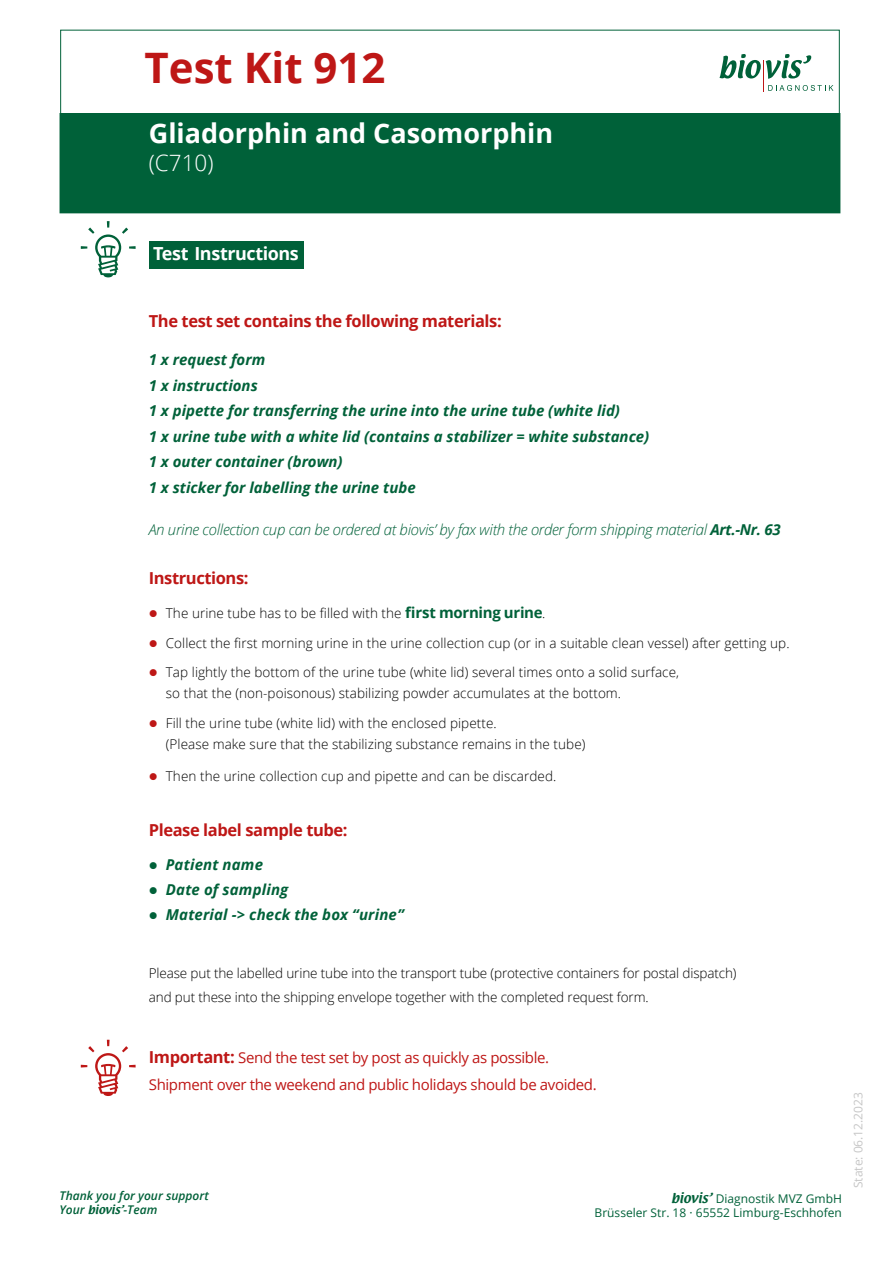
<style>
.page{position:relative;width:893px;height:1263px;background:#fff}
.page>*{position:absolute;margin:0;border:0;box-sizing:border-box;transform-origin:0 0}
.t1{font:700 42px "Open Sans";color:#be1716}
.t2{font:700 27px "Open Sans";color:#fff}
.t3{font:300 22.5px "Open Sans";color:#fff}
.Zielony1{font:700 18px "Open Sans";letter-spacing:-.025em;color:#fff}
.rot{font:700 16.5px "Open Sans";letter-spacing:-.025em;color:#be1716}
.Inhalt_Liste{font:italic 700 15px "Open Sans";color:#006139}
.Rote_punkte{font:15px/27px "Open Sans";letter-spacing:-.025em;color:#be1716}
.Inhalt_Liste-2{font:italic 300 15px "Open Sans";letter-spacing:-.02em;color:#006139}
.Rote_punkte-2{font:300 13.5px/21px "Open Sans";letter-spacing:.005em;color:#000}
.t4{font:12px "Open Sans";color:#006139}
.t5{font:italic 600 12px "Open Sans";color:#006139}
.t6{font:12px "Open Sans";color:#c6c6c6}
.s1{font-weight:700}
.s2{font-weight:700;font-size:15px;color:#006139}
.s3{font-weight:700;font-size:16.5px}
.s4{font-family:"Textile";font-weight:400;font-style:normal;font-size:10.5px}
.s5{font-family:"Textile"}
</style>
<div class="page">
<div style="left:149px;top:242px;width:154px;height:27px;background:#006139"></div>
<svg style="left:81px;top:221px;width:55px;height:56px"></svg>
<div style="left:60px;top:113px;width:780px;height:100px;background:#006139"></div>
<div style="left:60px;top:30px;width:780px;height:85px;border:1px solid #006139"></div>
<hr style="left:763px;top:61px;width:1px;height:31px;background:#be1716">
<svg style="left:719px;top:54px;width:92px;height:25px"></svg>
<svg style="left:768px;top:85px;width:65px;height:6px"></svg>
<svg style="left:81px;top:1040px;width:55px;height:56px"></svg>
<p class="t1" style="left:145px;top:38px;width:242px">Test Kit 912</p>
<p class="t2" style="left:149px;top:114px;width:406px">Gliadorphin and Casomorphin</p>
<p class="t3" style="left:149px;top:148px;width:66px">(C710)</p>
<p class="Zielony1" style="left:153px;top:241px;width:147px">Test Instructions</p>
<p class="rot" style="left:149px;top:309px;width:354px">The test set contains the following materials:</p>
<p class="Inhalt_Liste" style="left:149px;top:349px;width:118px">1 x request form</p>
<p class="Inhalt_Liste" style="left:149px;top:375px;width:110px">1 x instructions</p>
<p class="Inhalt_Liste" style="left:149px;top:400px;width:473px">1 x pipette for transferring the urine into the urine tube (white lid)</p>
<p class="Inhalt_Liste" style="left:149px;top:426px;width:502px">1 x urine tube with a white lid (contains a stabilizer = white substance)</p>
<p class="Inhalt_Liste" style="left:149px;top:451px;width:195px">1 x outer container (brown)</p>
<p class="Inhalt_Liste" style="left:149px;top:477px;width:268px">1 x sticker for labelling the urine tube</p>
<p class="Inhalt_Liste-2" style="left:149px;top:519px;width:633px">An urine collection cup can be ordered at biovis’ by fax with the order form shipping material <span class="s1">Art.-Nr. 63</span></p>
<p class="rot" style="left:149px;top:567px;width:101px">Instructions:</p>
<p class="Rote_punkte-2" style="left:166px;top:602px;width:381px">The urine tube has to be filled with the <span class="s2">first morning urine</span>.</p>
<p class="Rote_punkte-2" style="left:166px;top:632px;width:625px">Collect the first morning urine in the urine collection cup (or in a suitable clean vessel) after getting up.</p>
<p class="Rote_punkte-2" style="left:166px;top:661px;width:515px">Tap lightly the bottom of the urine tube (white lid) several times onto a solid surface, so that the (non-poisonous) stabilizing powder accumulates at the bottom.</p>
<p class="Rote_punkte-2" style="left:166px;top:712px;width:421px">Fill the urine tube (white lid) with the enclosed pipette.<br>(Please make sure that the stabilizing substance remains in the tube)</p>
<p class="Rote_punkte-2" style="left:166px;top:765px;width:392px">Then the urine collection cup and pipette and can be discarded.</p>
<p class="rot" style="left:149px;top:818px;width:200px">Please label sample tube:</p>
<p class="Inhalt_Liste" style="left:166px;top:854px;width:99px">Patient name</p>
<p class="Inhalt_Liste" style="left:166px;top:879px;width:124px">Date of sampling</p>
<p class="Inhalt_Liste" style="left:166px;top:904px;width:240px">Material -&gt; check the box “urine”</p>
<p class="Rote_punkte-2" style="left:149px;top:961px;width:589px;line-height:24px">Please put the labelled urine tube into the transport tube (protective containers for postal dispatch) and put these into the shipping envelope together with the completed request form.</p>
<p class="Rote_punkte" style="left:149px;top:1044px;width:449px"><span class="s3">Important:</span> Send the test set by post as quickly as possible.<br>Shipment over the weekend and public holidays should be avoided.</p>
<p class="t5" style="left:60px;top:1187px;width:151px">Thank you for your support</p>
<p class="t5" style="left:60px;top:1202px;width:99px">Your <span class="s4">biovis’</span>-Team</p>
<p class="t4" style="left:671px;top:1190px;width:172px"><span class="s5">biovis’</span> Diagnostik MVZ GmbH</p>
<p class="t4" style="left:595px;top:1204px;width:249px">Brüsseler Str. 18 · 65552 Limburg-Eschhofen</p>
<p class="t6" style="left:850px;top:1188px;width:98px;rotate:-90deg">State: 06.12.2023</p>
</div>
